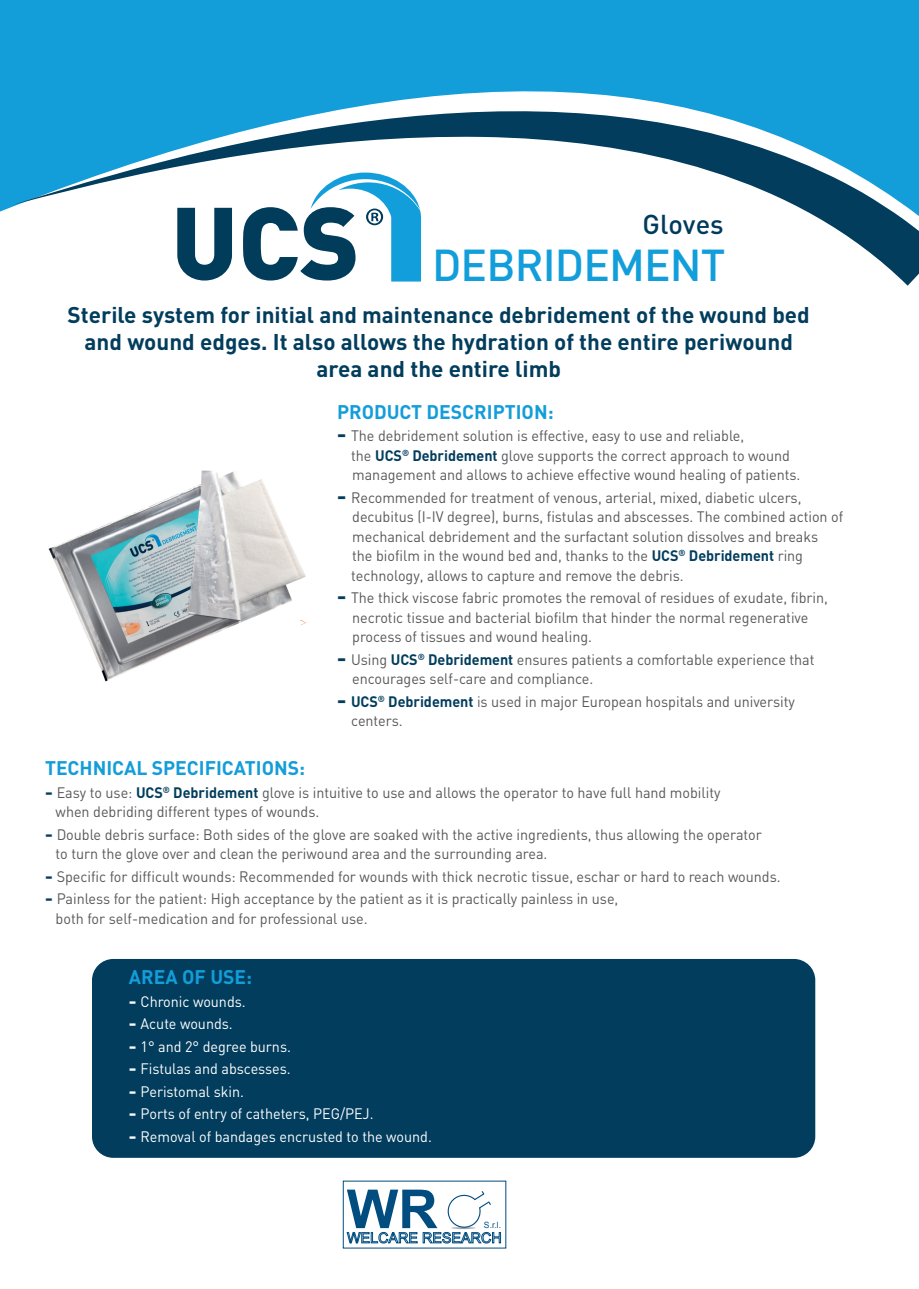
<style>
.page{position:relative;width:919px;height:1289px;background:#fff}
.page>*{position:absolute;margin:0;border:0;box-sizing:border-box;transform-origin:0 0}
.t1{font:900 101.25px "DIN";color:#013d5a}
.t2{font:700 53.7px "Arial";color:#014d80}
.t3{font:500 44.1px "DIN";letter-spacing:-.02em;color:#129eda}
.t4{font:500 27px "DIN";color:#003a5d}
.t5{font:700 22.5px/27px "DIN";color:#023d5d;text-align:center}
.t6{font:700 19.5px "DIN";color:#139dd9}
.t7{font:15px/19.5px "DIN";color:#57585a;scale:.96 1}
.t8{font:15px "DIN";color:#fff;scale:.96 1}
.t9{font:8.55px "Arial";color:#014d80}
.s1{font-family:"DIN Black Alternate";font-size:18px;color:#023d5d}
.s2{font-weight:700;color:#023d5d}
.s3{font-family:"DIN Black Alternate";color:#023d5d}
.s4{font-family:"DIN Black Alternate"}
</style>
<div class="page">
<div style="left:92px;top:958px;width:723px;height:199px;background:#023d5d;border-radius:21px"></div>
<div style="left:0;top:0;width:918px;height:212px;background:#139dd9"></div>
<svg style="left:13px;top:54px;width:905px;height:232px"></svg>
<svg style="left:347px;top:1191px;width:154px;height:52px"></svg>
<img style="left:48px;top:470px;width:258px;height:212px">
<svg style="left:310px;top:172px;width:111px;height:109px"></svg>
<h1 class="t1" style="left:171px;top:175px;width:190px">UCS</h1>
<h3 class="t4" style="left:642px;top:207px;width:83px">Gloves</h3>
<h3 class="t3" style="left:432px;top:236px;width:295px">DEBRIDEMENT</h3>
<h3 class="t5" style="left:68px;top:300px;width:743px">Sterile system for initial and maintenance debridement of the wound bed and wound edges. It also allows the hydration of the entire periwound area and the entire limb</h3>
<h3 class="t6" style="left:337px;top:399px;width:218px">PRODUCT DESCRIPTION:</h3>
<p class="t7" style="left:351px;top:426px;width:469px;text-indent:-14px"><span class="s1">-</span> The debridement solution is effective, easy to use and reliable,<br>the <span class="s2">UCS</span><sup>®</sup> <span class="s2">Debridement</span> glove supports the correct approach to wound management and allows to achieve effective wound healing of patients.</p>
<p class="t7" style="left:351px;top:487px;width:514px;text-indent:-14px"><span class="s1">-</span> Recommended for treatment of venous, arterial, mixed, diabetic ulcers, decubitus (I-IV degree), burns, fistulas and abscesses. The combined action of mechanical debridement and the surfactant solution dissolves and breaks<br>the biofilm in the wound bed and, thanks to the <span class="s2">UCS</span><sup>®</sup> <span class="s2">Debridement</span> ring technology, allows to capture and remove the debris.</p>
<p class="t7" style="left:352px;top:588px;width:497px;text-indent:-15px"><span class="s1">-</span> The thick viscose fabric promotes the removal of residues of exudate, fibrin, necrotic tissue and bacterial biofilm that hinder the normal regenerative process of tissues and wound healing.</p>
<p class="t7" style="left:352px;top:649px;width:483px;text-indent:-15px"><span class="s1">-</span> Using <span class="s2">UCS</span><sup>®</sup> <span class="s2">Debridement</span> ensures patients a comfortable experience that encourages self-care and compliance.</p>
<p class="t7" style="left:351px;top:691px;width:463px;text-indent:-14px"><span class="s1">-</span> <span class="s2">UCS</span><sup>®</sup> <span class="s2">Debridement</span> is used in major European hospitals and university centers.</p>
<h3 class="t6" style="left:45px;top:755px;width:261px">TECHNICAL SPECIFICATIONS:</h3>
<p class="t7" style="left:56px;top:782px;width:694px;text-indent:-11px"><span class="s3">-</span> Easy to use: <span class="s2">UCS</span><sup>®</sup> <span class="s2">Debridement</span> glove is intuitive to use and allows the operator to have full hand mobility when debriding different types of wounds.</p>
<p class="t7" style="left:56px;top:824px;width:737px;text-indent:-11px"><span class="s3">-</span> Double debris surface: Both sides of the glove are soaked with the active ingredients, thus allowing the operator to turn the glove over and clean the periwound area and the surrounding area.</p>
<p class="t7" style="left:45px;top:866px;width:767px"><span class="s3">-</span> Specific for difficult wounds: Recommended for wounds with thick necrotic tissue, eschar or hard to reach wounds.</p>
<p class="t7" style="left:56px;top:888px;width:587px;text-indent:-11px"><span class="s3">-</span> Painless for the patient: High acceptance by the patient as it is practically painless in use, both for self-medication and for professional use.</p>
<h3 class="t6" style="left:129px;top:964px;width:125px">AREA OF USE:</h3>
<p class="t8" style="left:129px;top:992px;width:123px"><span class="s4">-</span> Chronic wounds.</p>
<p class="t8" style="left:129px;top:1014px;width:110px"><span class="s4">-</span> Acute wounds.</p>
<p class="t8" style="left:129px;top:1037px;width:170px"><span class="s4">-</span> 1° and 2° degree burns.</p>
<p class="t8" style="left:129px;top:1059px;width:170px"><span class="s4">-</span> Fistulas and abscesses.</p>
<p class="t8" style="left:129px;top:1082px;width:121px"><span class="s4">-</span> Peristomal skin.</p>
<p class="t8" style="left:129px;top:1104px;width:256px"><span class="s4">-</span> Ports of entry of catheters, PEG/PEJ.</p>
<p class="t8" style="left:129px;top:1127px;width:317px"><span class="s4">-</span> Removal of bandages encrusted to the wound.</p>
<h2 class="t2" style="left:346px;top:1173px;width:93px">WR</h2>
<p class="t9" style="left:484px;top:1218px;width:19px">S.r.l.</p>
</div>
